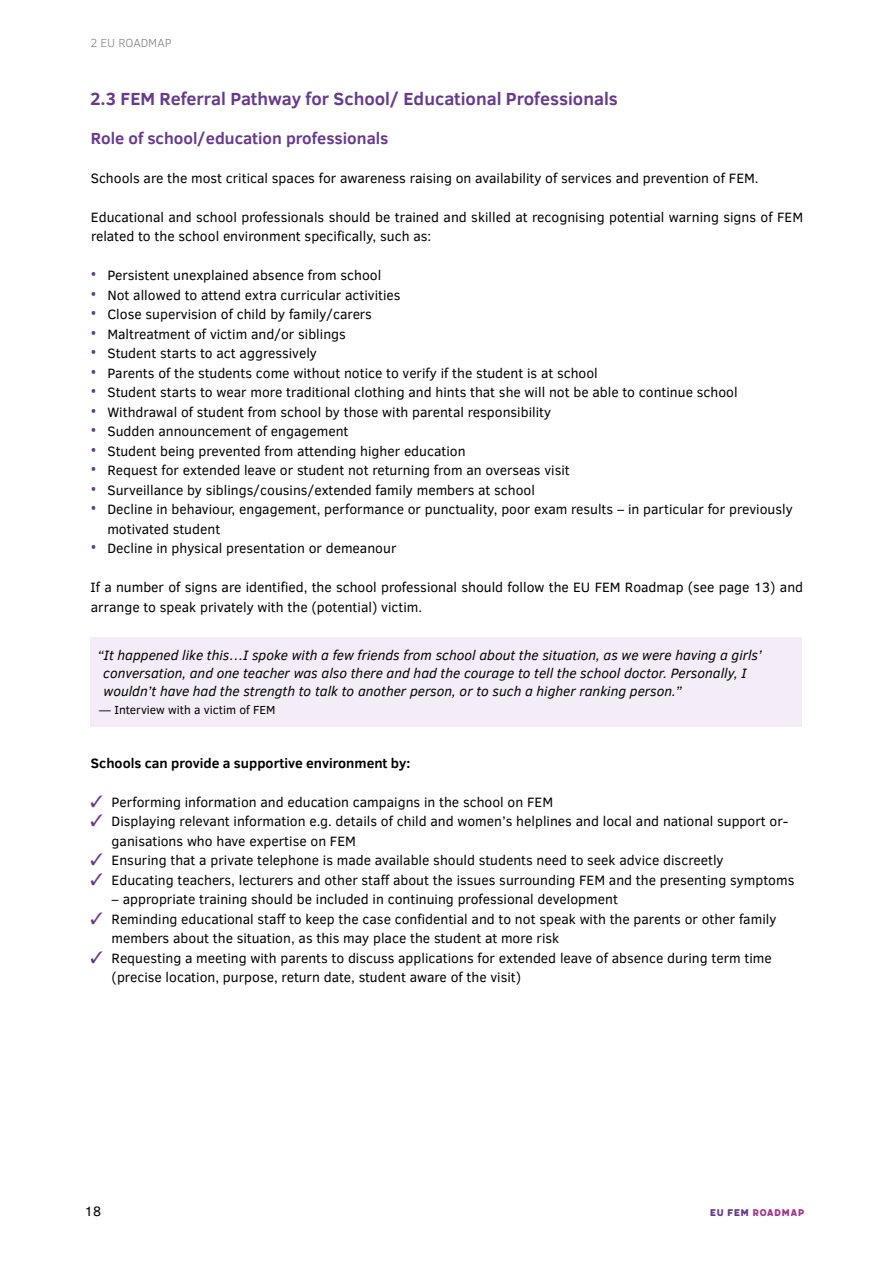
<style>
.page{position:relative;width:893px;height:1263px;background:#fff}
.page>*{position:absolute;margin:0;border:0;box-sizing:border-box;transform-origin:0 0}
.t1{font:700 18px "Clear Sans";color:#68398e}
.t2{font:700 16.5px "Clear Sans";color:#68398e}
.t3{font:13.8px/19.5px "Clear Sans";color:#000}
.t4{font:italic 13.8px/18px "Clear Sans";color:#000}
.t5{font:700 13.8px "Clear Sans";color:#000}
.t6{font:12px "Clear Sans";color:#000}
.t7{font:12px "Meltow San 300";letter-spacing:-.005em;color:#a03a8e}
.t8{font:300 12px "Clear Sans";color:#878787}
.s1{font-family:"Open Sans";font-size:16.5px;color:#68398e}
.s2{color:#68398e}
</style>
<div class="page">
<div style="left:90px;top:637px;width:712px;height:90px;background:#f4ecf6"></div>
<p class="t8" style="left:90px;top:35px;width:83px">2 EU ROADMAP</p>
<h1 class="t1" style="left:90px;top:85px;width:529px">2.3 FEM Referral Pathway for School/ Educational Professionals</h1>
<p class="t2" style="left:91px;top:126px;width:299px">Role of school/education professionals</p>
<p class="t3" style="left:91px;top:168px;width:669px">Schools are the most critical spaces for awareness raising on availability of services and prevention of FEM.</p>
<p class="t3" style="left:91px;top:207px;width:714px">Educational and school professionals should be trained and skilled at recognising potential warning signs of FEM related to the school environment specifically, such as:</p>
<p class="t3" style="left:90px;top:265px;width:292px"><span class="s1">•</span> Persistent unexplained absence from school</p>
<p class="t3" style="left:90px;top:285px;width:312px"><span class="s1">•</span> Not allowed to attend extra curricular activities</p>
<p class="t3" style="left:90px;top:304px;width:283px"><span class="s1">•</span> Close supervision of child by family/carers</p>
<p class="t3" style="left:90px;top:324px;width:257px"><span class="s1">•</span> Maltreatment of victim and/or siblings</p>
<p class="t3" style="left:90px;top:343px;width:228px"><span class="s1">•</span> Student starts to act aggressively</p>
<p class="t3" style="left:90px;top:363px;width:509px"><span class="s1">•</span> Parents of the students come without notice to verify if the student is at school</p>
<p class="t3" style="left:90px;top:382px;width:649px"><span class="s1">•</span> Student starts to wear more traditional clothing and hints that she will not be able to continue school</p>
<p class="t3" style="left:90px;top:402px;width:462px"><span class="s1">•</span> Withdrawal of student from school by those with parental responsibility</p>
<p class="t3" style="left:90px;top:421px;width:260px"><span class="s1">•</span> Sudden announcement of engagement</p>
<p class="t3" style="left:90px;top:441px;width:377px"><span class="s1">•</span> Student being prevented from attending higher education</p>
<p class="t3" style="left:90px;top:460px;width:481px"><span class="s1">•</span> Request for extended leave or student not returning from an overseas visit</p>
<p class="t3" style="left:90px;top:480px;width:446px"><span class="s1">•</span> Surveillance by siblings/cousins/extended family members at school</p>
<p class="t3" style="left:107px;top:499px;width:687px;text-indent:-17px"><span class="s1">•</span> Decline in behaviour, engagement, performance or punctuality, poor exam results – in particular for previously motivated student</p>
<p class="t3" style="left:90px;top:538px;width:308px"><span class="s1">•</span> Decline in physical presentation or demeanour</p>
<p class="t3" style="left:91px;top:577px;width:714px">If a number of signs are identified, the school professional should follow the EU FEM Roadmap (see page 13) and arrange to speak privately with the (potential) victim.</p>
<p class="t4" style="left:103px;top:646px;width:660px;text-indent:-6px">“It happened like this…I spoke with a few friends from school about the situation, as we were having a girls’ conversation, and one teacher was also there and had the courage to tell the school doctor. Personally, I wouldn’t have had the strength to talk to another person, or to such a higher ranking person.”</p>
<p class="t6" style="left:99px;top:702px;width:178px">— Interview with a victim of FEM</p>
<p class="t5" style="left:91px;top:753px;width:321px">Schools can provide a supportive environment by:</p>
<p class="t3" style="left:90px;top:792px;width:464px"><span class="s2">✓</span> Performing information and education campaigns in the school on FEM</p>
<p class="t3" style="left:112px;top:811px;width:678px;text-indent:-21px"><span class="s2">✓</span> Displaying relevant information e.g. details of child and women’s helplines and local and national support or&shy;ganisations who have expertise on FEM</p>
<p class="t3" style="left:90px;top:850px;width:635px"><span class="s2">✓</span> Ensuring that a private telephone is made available should students need to seek advice discreetly</p>
<p class="t3" style="left:90px;top:870px;width:705px"><span class="s2">✓</span> Educating teachers, lecturers and other staff about the issues surrounding FEM and the presenting symptoms</p>
<p class="t3" style="left:112px;top:889px;width:508px">– appropriate training should be included in continuing professional development</p>
<p class="t3" style="left:112px;top:909px;width:666px;text-indent:-21px"><span class="s2">✓</span> Reminding educational staff to keep the case confidential and to not speak with the parents or other family members about the situation, as this may place the student at more risk</p>
<p class="t3" style="left:112px;top:948px;width:662px;text-indent:-21px"><span class="s2">✓</span> Requesting a meeting with parents to discuss applications for extended leave of absence during term time (precise location, purpose, return date, student aware of the visit)</p>
<p class="t3" style="left:85px;top:1201px;width:18px">18</p>
<p class="t7" style="left:709px;top:1205px;width:96px"><span class="s2">EU FEM</span> ROADMAP</p>
</div>
